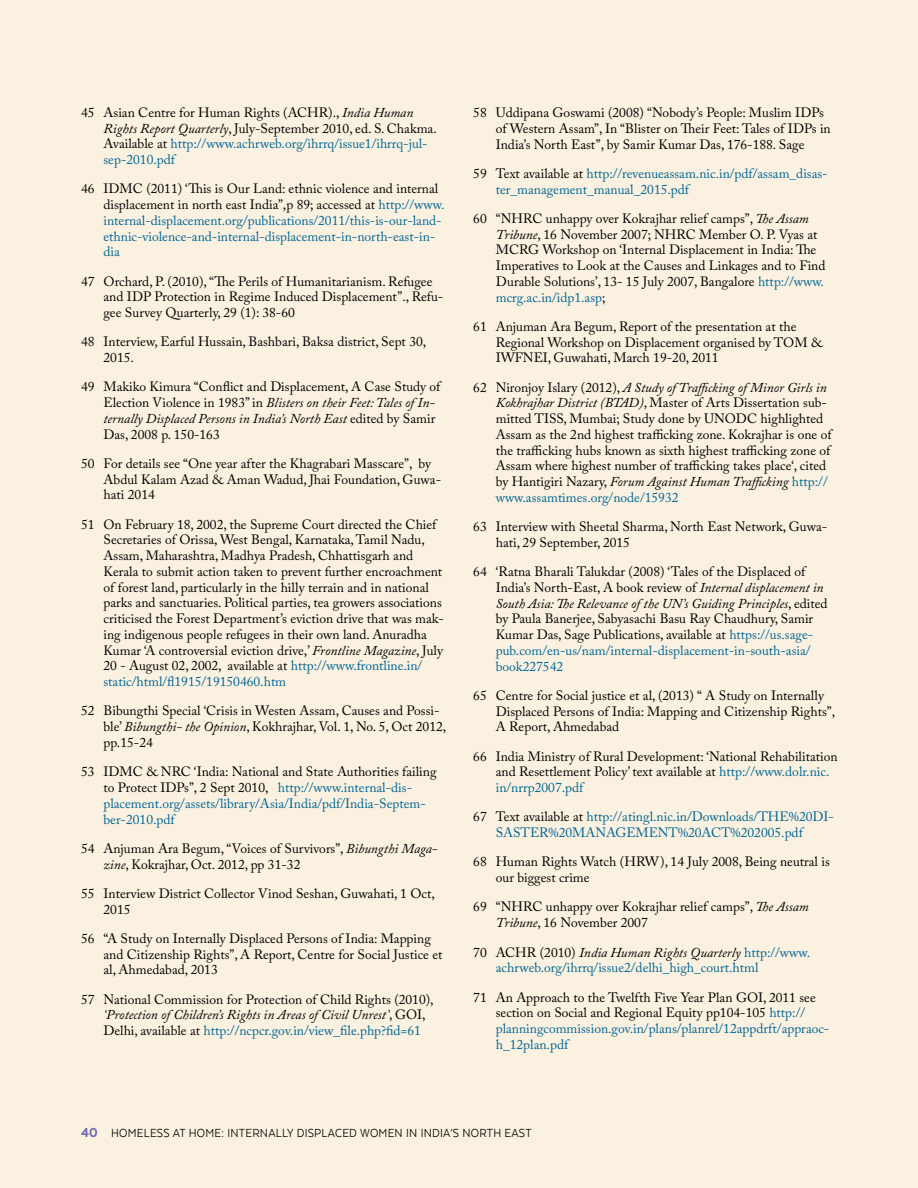
<style>
.page{position:relative;width:918px;height:1188px;background:#faf1e0}
.page>*{position:absolute;margin:0;border:0;box-sizing:border-box;transform-origin:0 0}
.t1{font:13.5px/15.8px "Adobe Caslon Pro";color:#000}
.t2{font:13.5px/15.8px "Adobe Caslon Pro";color:#006594}
.t3{font:13.5px "Texta Narrow";letter-spacing:.02em;color:#000}
.s1{font-style:italic}
.s2{color:#006594}
.s3{color:#000}
.s4{font-style:italic;color:#000}
.s5{font-weight:800;font-size:15px;color:#746eb3}
</style>
<div class="page">
<p class="t1" style="left:104px;top:104px;width:335px;text-indent:-23px">45 Asian Centre for Human Rights (ACHR)., <span class="s1">India Human Rights Report Quarterly</span>, July-September 2010, ed. S. Chakma.<br>Available at <span class="s2">http://www.achrweb.org/ihrrq/issue1/ihrrq-jul&shy;sep-2010.pdf</span></p>
<p class="t2" style="left:104px;top:181px;width:342px;text-indent:-23px"><span class="s3">46 IDMC (2011) ‘This is Our Land: ethnic violence and internal displacement in north east India”,p 89; accessed at</span> http://www. internal-displacement.org/publications/2011/this-is-our-land&shy;ethnic-violence-and-internal-displacement-in-north-east-in&shy;dia</p>
<p class="t1" style="left:104px;top:273px;width:341px;text-indent:-23px">47 Orchard, P. (2010), “The Perils of Humanitarianism. Refugee and IDP Protection in Regime Induced Displacement”., Refu&shy;gee Survey Quarterly, 29 (1): 38-60</p>
<p class="t1" style="left:104px;top:334px;width:324px;text-indent:-23px">48 Interview, Earful Hussain, Bashbari, Baksa district, Sept 30,<br>2015.</p>
<p class="t1" style="left:104px;top:379px;width:338px;text-indent:-23px">49 Makiko Kimura “Conflict and Displacement, A Case Study of Election Violence in 1983” in <span class="s1">Blisters on their Feet: Tales of In&shy;ternally Displaced Persons in India’s North East</span> edited by Samir Das, 2008 p. 150-163</p>
<p class="t1" style="left:104px;top:455px;width:339px;text-indent:-23px">50 For details see “One year after the Khagrabari Masscare”, by<br>Abdul Kalam Azad &amp; Aman Wadud, Jhai Foundation, Guwa&shy;hati 2014</p>
<p class="t1" style="left:104px;top:516px;width:342px;text-indent:-23px">51 On February 18, 2002, the Supreme Court directed the Chief Secretaries of Orissa, West Bengal, Karnataka, Tamil Nadu, Assam, Maharashtra, Madhya Pradesh, Chhattisgarh and Kerala to submit action taken to prevent further encroachment of forest land, particularly in the hilly terrain and in national parks and sanctuaries. Political parties, tea growers associations criticised the Forest Department’s eviction drive that was mak&shy;ing indigenous people refugees in their own land. Anuradha Kumar ‘A controversial eviction drive,’ <span class="s1">Frontline Magazine</span>, July 20 - August 02, 2002, available at <span class="s2">http://www.frontline.in/ static/html/fl1915/19150460.htm</span></p>
<p class="t1" style="left:104px;top:703px;width:344px;text-indent:-23px">52 Bibungthi Special ‘Crisis in Westen Assam, Causes and Possi&shy;ble’ <span class="s1">Bibungthi- the Opinion</span>, Kokhrajhar, Vol. 1, No. 5, Oct 2012, pp.15-24</p>
<p class="t2" style="left:104px;top:764px;width:335px;text-indent:-23px"><span class="s3">53 IDMC &amp; NRC ‘India: National and State Authorities failing to Protect IDPs”, 2 Sept 2010,</span> http://www.internal-dis&shy;placement.org/assets/library/Asia/India/pdf/India-Septem&shy;ber-2010.pdf</p>
<p class="t1" style="left:104px;top:840px;width:336px;text-indent:-23px">54 Anjuman Ara Begum, “Voices of Survivors”, <span class="s1">Bibungthi Maga&shy;zine</span>, Kokrajhar, Oct. 2012, pp 31-32</p>
<p class="t1" style="left:104px;top:885px;width:333px;text-indent:-23px">55 Interview District Collector Vinod Seshan, Guwahati, 1 Oct,<br>2015</p>
<p class="t1" style="left:104px;top:930px;width:340px;text-indent:-23px">56 “A Study on Internally Displaced Persons of India: Mapping and Citizenship Rights”, A Report, Centre for Social Justice et al, Ahmedabad, 2013</p>
<p class="t1" style="left:104px;top:991px;width:332px;text-indent:-23px">57 National Commission for Protection of Child Rights (2010), <span class="s1">‘Protection of Children’s Rights in Areas of Civil Unrest’</span>, GOI,<br>Delhi, available at <span class="s2">http://ncpcr.gov.in/view_file.php?fid=61</span></p>
<p class="t1" style="left:496px;top:105px;width:337px;text-indent:-23px">58 Uddipana Goswami (2008) “Nobody’s People: Muslim IDPs of Western Assam”, In “Blister on Their Feet: Tales of IDPs in<br>India’s North East”, by Samir Kumar Das, 176-188. Sage</p>
<p class="t2" style="left:496px;top:165px;width:333px;text-indent:-23px"><span class="s3">59 Text available at</span> http://revenueassam.nic.in/pdf/assam_disas&shy;ter_management_manual_2015.pdf</p>
<p class="t1" style="left:496px;top:210px;width:331px;text-indent:-23px">60 “NHRC unhappy over Kokrajhar relief camps”, <span class="s1">The Assam Tribune</span>, 16 November 2007; NHRC Member O. P. Vyas at MCRG Workshop on ‘Internal Displacement in India: The Imperatives to Look at the Causes and Linkages and to Find Durable Solutions’, 13- 15 July 2007, Bangalore <span class="s2">http://www. mcrg.ac.in/idp1.asp</span>;</p>
<p class="t1" style="left:496px;top:318px;width:328px;text-indent:-23px">61 Anjuman Ara Begum, Report of the presentation at the<br>Regional Workshop on Displacement organised by TOM &amp;<br>IWFNEI, Guwahati, March 19-20, 2011</p>
<p class="t1" style="left:496px;top:379px;width:337px;text-indent:-23px">62 Nironjoy Islary (2012), <span class="s1">A Study of Trafficking of Minor Girls in Kokhrajhar District (BTAD)</span>, Master of Arts Dissertation sub&shy;mitted TISS, Mumbai; Study done by UNODC highlighted Assam as the 2nd highest trafficking zone. Kokrajhar is one of the trafficking hubs known as sixth highest trafficking zone of Assam where highest number of trafficking takes place‘, cited by Hantigiri Nazary, <span class="s1">Forum Against Human Trafficking</span> <span class="s2">http:// www.assamtimes.org/node/15932</span></p>
<p class="t1" style="left:496px;top:519px;width:333px;text-indent:-23px">63 Interview with Sheetal Sharma, North East Network, Guwa&shy;hati, 29 September, 2015</p>
<p class="t1" style="left:496px;top:564px;width:333px;text-indent:-23px">64 ‘Ratna Bharali Talukdar (2008) ‘Tales of the Displaced of India’s North-East, A book review of <span class="s1">Internal displacement in South Asia: The Relevance of the UN’s Guiding Principles</span>, edited by Paula Banerjee, Sabyasachi Basu Ray Chaudhury, Samir Kumar Das, Sage Publications, available at <span class="s2">https://us.sage&shy;pub.com/en-us/nam/internal-displacement-in-south-asia/ book227542</span></p>
<p class="t1" style="left:496px;top:687px;width:341px;text-indent:-23px">65 Centre for Social justice et al, (2013) “ A Study on Internally<br>Displaced Persons of India: Mapping and Citizenship Rights”,<br>A Report, Ahmedabad</p>
<p class="t1" style="left:496px;top:748px;width:343px;text-indent:-23px">66 India Ministry of Rural Development: ‘National Rehabilitation and Resettlement Policy’ text available at <span class="s2">http://www.dolr.nic. in/nrrp2007.pdf</span></p>
<p class="t2" style="left:496px;top:809px;width:340px;text-indent:-23px"><span class="s3">67 Text available at</span> http://atingl.nic.in/Downloads/THE%20DI-<br>SASTER%20MANAGEMENT%20ACT%202005.pdf</p>
<p class="t1" style="left:496px;top:854px;width:336px;text-indent:-23px">68 Human Rights Watch (HRW), 14 July 2008, Being neutral is our biggest crime</p>
<p class="t1" style="left:496px;top:899px;width:315px;text-indent:-23px">69 “NHRC unhappy over Kokrajhar relief camps”, <span class="s1">The Assam<br>Tribune</span>, 16 November 2007</p>
<p class="t2" style="left:496px;top:944px;width:316px;text-indent:-23px"><span class="s3">70 ACHR (2010)</span> <span class="s4">India Human Rights Quarterly</span> http://www. achrweb.org/ihrrq/issue2/delhi_high_court.html</p>
<p class="t1" style="left:496px;top:989px;width:335px;text-indent:-23px">71 An Approach to the Twelfth Five Year Plan GOI, 2011 see section on Social and Regional Equity pp104-105 <span class="s2">http:// planningcommission.gov.in/plans/planrel/12appdrft/appraoc&shy;h_12plan.pdf</span></p>
<p class="t3" style="left:81px;top:1126px;width:452px"><span class="s5">40</span> HOMELESS AT HOME: INTERNALLY DISPLACED WOMEN IN INDIA’S NORTH EAST</p>
</div>
